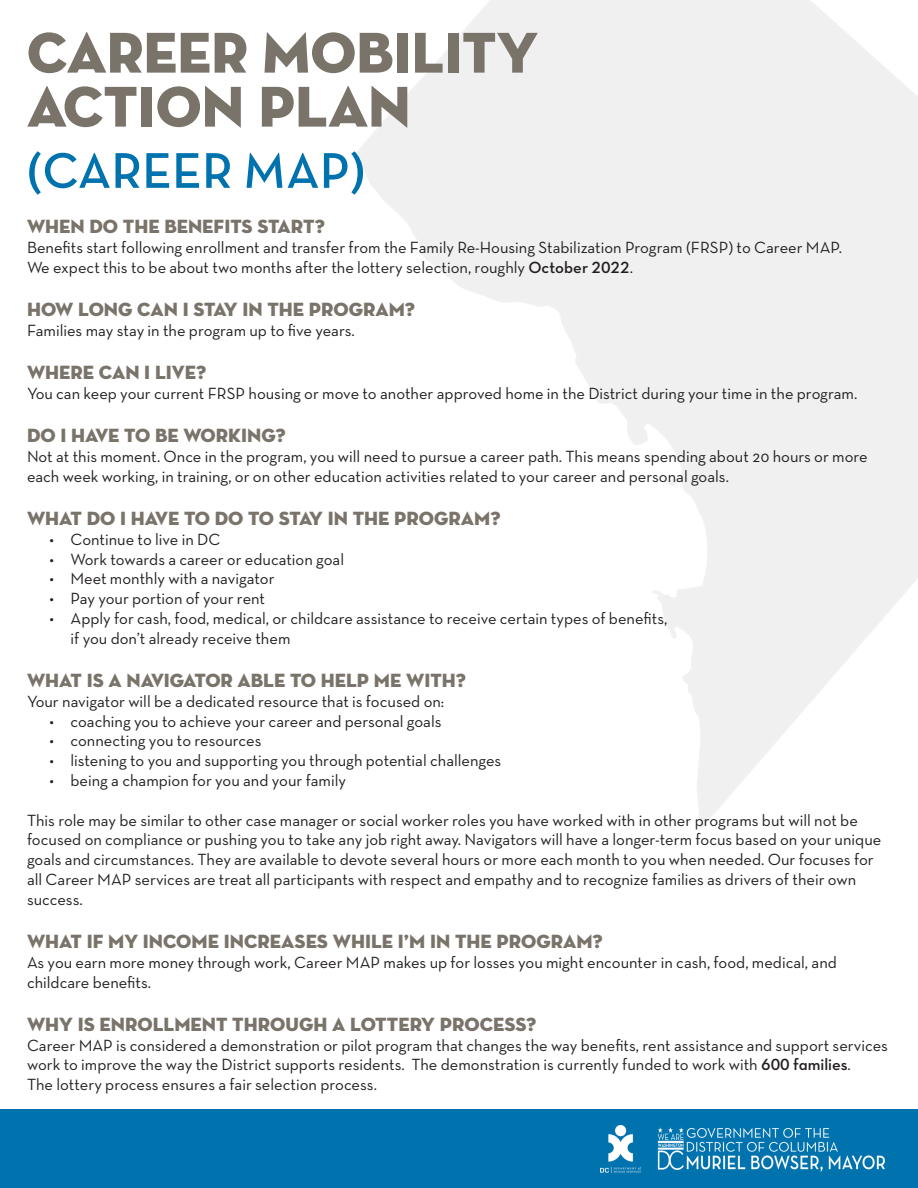
<style>
.page{position:relative;width:918px;height:1188px;background:#fff}
.page>*{position:absolute;margin:0;border:0;box-sizing:border-box;transform-origin:0 0}
.t1{font:58.5px "Neutra Disp Titling";color:#79736a}
.t2{font:51px "Neutra Text TF Demi Alt";color:#0072ae}
.t3{font:19.5px "Neutra Disp Titling";color:#79736a}
.t4{font:16.5px/19.8px "Neutra Text TF";color:#231f20}
.s1{font-family:"Neutra Text TF Demi Alt"}
</style>
<div class="page">
<div style="left:0;top:1109px;width:918px;height:79px;background:#0072ae"></div>
<img style="left:600px;top:1125px;width:284px;height:47px">
<p class="t1" style="left:27px;top:16px;width:513px">CAREER MOBILITY</p>
<p class="t1" style="left:27px;top:70px;width:385px">ACTION PLAN</p>
<p class="t2" style="left:27px;top:139px;width:340px">(CAREER MAP)</p>
<p class="t3" style="left:27px;top:215px;width:299px">WHEN DO THE BENEFITS START?</p>
<p class="t4" style="left:27px;top:237px;width:816px">Benefits start following enrollment and transfer from the Family Re-Housing Stabilization Program (FRSP) to Career MAP.</p>
<p class="t4" style="left:27px;top:257px;width:608px">We expect this to be about two months after the lottery selection, roughly <span class="s1">October 2022</span>.</p>
<p class="t3" style="left:27px;top:297px;width:390px">HOW LONG CAN I STAY IN THE PROGRAM?</p>
<p class="t4" style="left:27px;top:320px;width:329px">Families may stay in the program up to five years.</p>
<p class="t3" style="left:27px;top:360px;width:181px">WHERE CAN I LIVE?</p>
<p class="t4" style="left:27px;top:383px;width:832px">You can keep your current FRSP housing or move to another approved home in the District during your time in the program.</p>
<p class="t3" style="left:27px;top:423px;width:260px">DO I HAVE TO BE WORKING?</p>
<p class="t4" style="left:27px;top:446px;width:842px">Not at this moment. Once in the program, you will need to pursue a career path. This means spending about 20 hours or more each week working, in training, or on other education activities related to your career and personal goals.</p>
<p class="t3" style="left:27px;top:506px;width:475px">WHAT DO I HAVE TO DO TO STAY IN THE PROGRAM?</p>
<p class="t4" style="left:50px;top:529px;width:172px">• Continue to live in DC</p>
<p class="t4" style="left:50px;top:549px;width:296px">• Work towards a career or education goal</p>
<p class="t4" style="left:50px;top:569px;width:227px">• Meet monthly with a navigator</p>
<p class="t4" style="left:50px;top:588px;width:217px">• Pay your portion of your rent</p>
<p class="t4" style="left:70px;top:608px;width:598px;text-indent:-21px">• Apply for cash, food, medical, or childcare assistance to receive certain types of benefits, if you don’t already receive them</p>
<p class="t3" style="left:27px;top:668px;width:441px">WHAT IS A NAVIGATOR ABLE TO HELP ME WITH?</p>
<p class="t4" style="left:27px;top:691px;width:419px">Your navigator will be a dedicated resource that is focused on:</p>
<p class="t4" style="left:50px;top:711px;width:394px">• coaching you to achieve your career and personal goals</p>
<p class="t4" style="left:50px;top:731px;width:213px">• connecting you to resources</p>
<p class="t4" style="left:50px;top:750px;width:453px">• listening to you and supporting you through potential challenges</p>
<p class="t4" style="left:50px;top:770px;width:298px">• being a champion for you and your family</p>
<p class="t4" style="left:27px;top:810px;width:856px">This role may be similar to other case manager or social worker roles you have worked with in other programs but will not be focused on compliance or pushing you to take any job right away. Navigators will have a longer-term focus based on your unique goals and circumstances. They are available to devote several hours or more each month to you when needed. Our focuses for all Career MAP services are treat all participants with respect and empathy and to recognize families as drivers of their own success.</p>
<p class="t3" style="left:27px;top:929px;width:577px">WHAT IF MY INCOME INCREASES WHILE I’M IN THE PROGRAM?</p>
<p class="t4" style="left:27px;top:952px;width:811px">As you earn more money through work, Career MAP makes up for losses you might encounter in cash, food, medical, and childcare benefits.</p>
<p class="t3" style="left:27px;top:1012px;width:511px">WHY IS ENROLLMENT THROUGH A LOTTERY PROCESS?</p>
<p class="t4" style="left:27px;top:1035px;width:863px">Career MAP is considered a demonstration or pilot program that changes the way benefits, rent assistance and support services work to improve the way the District supports residents. The demonstration is currently funded to work with <span class="s1">600 families</span>.</p>
<p class="t4" style="left:27px;top:1074px;width:351px">The lottery process ensures a fair selection process.</p>
</div>
